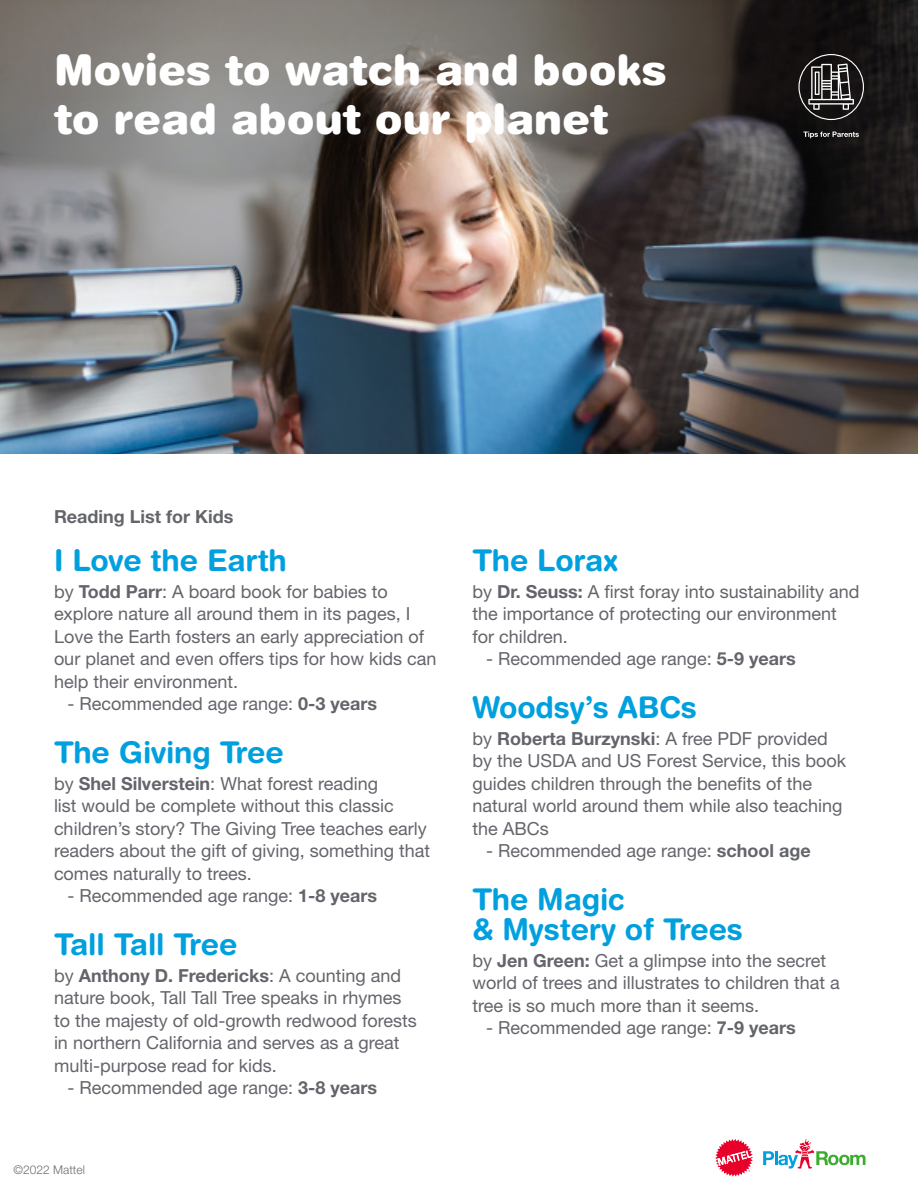
<style>
.page{position:relative;width:918px;height:1188px;background:#fff}
.page>*{position:absolute;margin:0;border:0;box-sizing:border-box;transform-origin:0 0}
.t1{font:900 42px/49.5px "Helvetica Rounded LT Std";color:#fff}
.t2{font:700 30px/30px "Helvetica Rounded LT Std";letter-spacing:-.005em;color:#00a0df}
.t3{font:18px/22.5px "Helvetica Neue LT Std";color:#63656b}
.t4{font:700 18px "Helvetica Neue LT Std";color:#63656b}
.t5{font:300 12px "Helvetica Neue LT Std";color:#6d6e71}
.s1{font-weight:700}
</style>
<div class="page">
<img style="left:0;top:0;width:918px;height:454px">
<svg style="left:763px;top:1139px;width:102px;height:30px"></svg>
<svg style="left:715px;top:1139px;width:38px;height:38px"></svg>
<svg style="left:803px;top:132px;width:56px;height:6px"></svg>
<svg style="left:798px;top:54px;width:66px;height:66px;background:#444141"></svg>
<h1 class="t1" style="left:54px;top:44px;width:614px">Movies to watch and books to read about our planet</h1>
<p class="t4" style="left:54px;top:505px;width:181px">Reading List for Kids</p>
<h2 class="t2" style="left:54px;top:544px;width:234px">I Love the Earth</h2>
<p class="t3" style="left:54px;top:580px;width:384px">by <span class="s1">Todd Parr</span>: A board book for babies to explore nature all around them in its pages, I Love the Earth fosters an early appreciation of our planet and even offers tips for how kids can help their environment.</p>
<p class="t3" style="left:68px;top:692px;width:311px">- Recommended age range: <span class="s1">0-3 years</span></p>
<h2 class="t2" style="left:54px;top:736px;width:231px">The Giving Tree</h2>
<p class="t3" style="left:54px;top:772px;width:378px">by <span class="s1">Shel Silverstein</span>: What forest reading<br>list would be complete without this classic children’s story? The Giving Tree teaches early readers about the gift of giving, something that comes naturally to trees.</p>
<p class="t3" style="left:68px;top:884px;width:311px">- Recommended age range: <span class="s1">1-8 years</span></p>
<h2 class="t2" style="left:54px;top:928px;width:185px">Tall Tall Tree</h2>
<p class="t3" style="left:54px;top:964px;width:364px">by <span class="s1">Anthony D. Fredericks</span>: A counting and nature book, Tall Tall Tree speaks in rhymes to the majesty of old-growth redwood forests in northern California and serves as a great multi-purpose read for kids.</p>
<p class="t3" style="left:68px;top:1076px;width:311px">- Recommended age range: <span class="s1">3-8 years</span></p>
<p class="t5" style="left:14px;top:1163px;width:73px">©2022 Mattel</p>
<h2 class="t2" style="left:472px;top:544px;width:147px">The Lorax</h2>
<p class="t3" style="left:472px;top:580px;width:389px">by <span class="s1">Dr. Seuss:</span> A first foray into sustainability and the importance of protecting our environment for children.</p>
<p class="t3" style="left:486px;top:647px;width:311px">- Recommended age range: <span class="s1">5-9 years</span></p>
<h2 class="t2" style="left:472px;top:691px;width:226px">Woodsy’s ABCs</h2>
<p class="t3" style="left:472px;top:727px;width:375px">by <span class="s1">Roberta Burzynski</span>: A free PDF provided by the USDA and US Forest Service, this book guides children through the benefits of the natural world around them while also teaching the ABCs</p>
<p class="t3" style="left:486px;top:839px;width:326px">- Recommended age range: <span class="s1">school age</span></p>
<h2 class="t2" style="left:472px;top:883px;width:272px">The Magic<br>&amp; Mystery of Trees</h2>
<p class="t3" style="left:472px;top:949px;width:369px">by <span class="s1">Jen Green:</span> Get a glimpse into the secret world of trees and illustrates to children that a tree is so much more than it seems.</p>
<p class="t3" style="left:486px;top:1016px;width:311px">- Recommended age range: <span class="s1">7-9 years</span></p>
</div>
